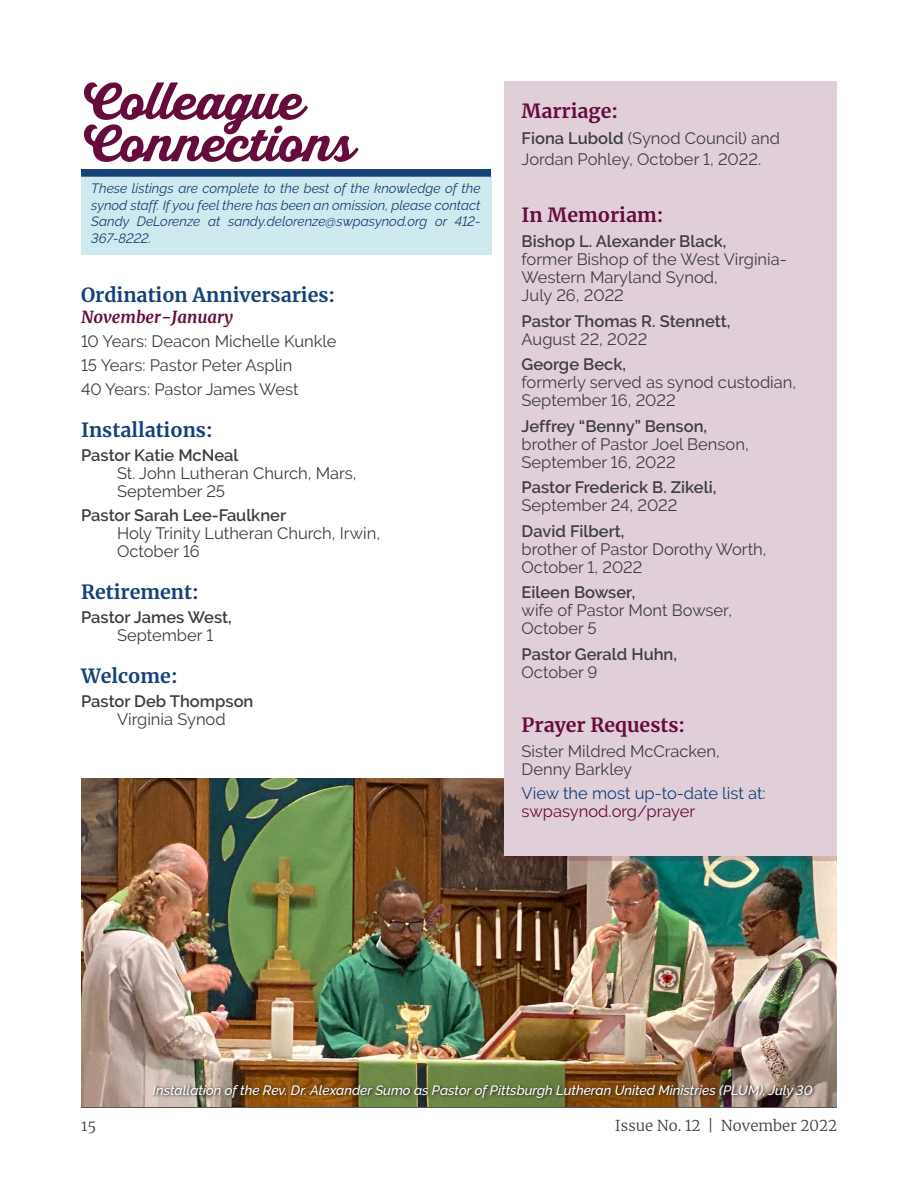
<style>
.page{position:relative;width:918px;height:1188px;background:#fff}
.page>*{position:absolute;margin:0;border:0;box-sizing:border-box;transform-origin:0 0}
.t1{font:51px/42px "Bookman Script";color:#650c3d}
.Body_Copy{font:700 19.5px "Merriweather";color:#144178}
.Body_Copy-2{font:700 19.5px "Merriweather";color:#650c3d}
.Body_Copy-3{font:16.5px/18px "Raleway";color:#3e3e3f}
.Body_Copy-4{font:600 16.5px/18px "Raleway";color:#3e3e3f}
.Body_Copy-5{font:16.5px/18px "Raleway";color:#144178}
.Body_Copy-6{font:italic 700 16.5px "Merriweather";color:#650c3d}
.t2{font:300 15px "Merriweather";color:#3e3e3f}
.Body_Copy-7{font:italic 13.5px/16.5px "Raleway";color:#144178;text-align:justify}
.Body_Copy-8{font:italic 500 13.5px "Raleway";color:#fff}
.s1{font-weight:600}
.s2{font-weight:400}
.s3{color:#650c3d}
</style>
<div class="page">
<hr style="left:81px;top:1106px;width:756px;height:2px;background:#231f20">
<div style="left:81px;top:169px;width:410px;height:7px;background:#144178"></div>
<div style="left:81px;top:176px;width:410px;height:79px;background:#cfeaee"></div>
<img style="left:81px;top:779px;width:756px;height:327px">
<div style="left:504px;top:81px;width:333px;height:779px;background:#e0cfd8"></div>
<img style="left:151px;top:1083px;width:666px;height:18px">
<h2 class="t1" style="left:84px;top:81px;width:272px">Colleague<br>Connections</h2>
<p class="Body_Copy-7" style="left:91px;top:180px;width:391px">These listings are complete to the best of the knowledge of the synod staff. If you feel there has been an omission, please contact Sandy DeLorenze at sandy.delorenze@swpasynod.org or 412- 367-8222.</p>
<p class="Body_Copy" style="left:81px;top:281px;width:256px">Ordination Anniversaries:</p>
<p class="Body_Copy-6" style="left:81px;top:305px;width:153px">November-January</p>
<p class="Body_Copy-3" style="left:81px;top:332px;width:257px">10 Years: Deacon Michelle Kunkle</p>
<p class="Body_Copy-3" style="left:81px;top:356px;width:213px">15 Years: Pastor Peter Asplin</p>
<p class="Body_Copy-3" style="left:81px;top:380px;width:219px">40 Years: Pastor James West</p>
<p class="Body_Copy" style="left:81px;top:416px;width:133px">Installations:</p>
<p class="Body_Copy-3" style="left:117px;top:446px;width:241px;text-indent:-36px"><span class="s1">Pastor Katie McNeal<br></span>St. John Lutheran Church, Mars,<br>September 25</p>
<p class="Body_Copy-3" style="left:117px;top:506px;width:265px;text-indent:-36px"><span class="s1">Pastor Sarah Lee-Faulkner<br></span>Holy Trinity Lutheran Church, Irwin,<br>October 16</p>
<p class="Body_Copy" style="left:81px;top:578px;width:119px">Retirement:</p>
<p class="Body_Copy-4" style="left:117px;top:608px;width:116px;text-indent:-36px">Pastor James West,<br><span class="s2">September 1</span></p>
<p class="Body_Copy" style="left:81px;top:662px;width:98px">Welcome:</p>
<p class="Body_Copy-4" style="left:81px;top:692px;width:174px;text-align:center">Pastor Deb Thompson<br><span class="s2">Virginia Synod</span></p>
<p class="Body_Copy-2" style="left:522px;top:98px;width:98px">Marriage:</p>
<p class="Body_Copy-3" style="left:522px;top:127px;width:260px;line-height:21px"><span class="s1">Fiona Lubold</span> (Synod Council) and<br>Jordan Pohley, October 1, 2022.</p>
<p class="Body_Copy-2" style="left:522px;top:201px;width:143px">In Memoriam:</p>
<p class="Body_Copy-3" style="left:522px;top:232px;width:267px"><span class="s1">Bishop L. Alexander Black,<br></span>former Bishop of the West Virginia-<br>Western Maryland Synod,<br>July 26, 2022</p>
<p class="Body_Copy-4" style="left:522px;top:312px;width:211px">Pastor Thomas R. Stennett,<br><span class="s2">August 22, 2022</span></p>
<p class="Body_Copy-3" style="left:522px;top:355px;width:276px"><span class="s1">George Beck,<br></span>formerly served as synod custodian,<br>September 16, 2022</p>
<p class="Body_Copy-3" style="left:522px;top:417px;width:229px"><span class="s1">Jeffrey “Benny” Benson, </span>brother of Pastor Joel Benson,<br>September 16, 2022</p>
<p class="Body_Copy-4" style="left:522px;top:479px;width:196px">Pastor Frederick B. Zikeli,<br><span class="s2">September 24, 2022</span></p>
<p class="Body_Copy-3" style="left:522px;top:522px;width:247px"><span class="s1">David Filbert,<br></span>brother of Pastor Dorothy Worth,<br>October 1, 2022</p>
<p class="Body_Copy-3" style="left:522px;top:583px;width:212px"><span class="s1">Eileen Bowser,<br></span>wife of Pastor Mont Bowser,<br>October 5</p>
<p class="Body_Copy-4" style="left:522px;top:645px;width:157px">Pastor Gerald Huhn,<br><span class="s2">October 9</span></p>
<p class="Body_Copy-2" style="left:522px;top:711px;width:165px">Prayer Requests:</p>
<p class="Body_Copy-3" style="left:522px;top:742px;width:200px">Sister Mildred McCracken,<br>Denny Barkley</p>
<p class="Body_Copy-5" style="left:522px;top:784px;width:246px">View the most up-to-date list at: <span class="s3">swpasynod.org/prayer</span></p>
<p class="Body_Copy-8" style="left:153px;top:1082px;width:662px">Installation of the Rev. Dr. Alexander Sumo as Pastor of Pittsburgh Lutheran United Ministries (PLUM), July 30</p>
<p class="t2" style="left:81px;top:1115px;width:17px">15</p>
<p class="t2" style="left:615px;top:1115px;width:224px">Issue No. 12 | November 2022</p>
</div>
